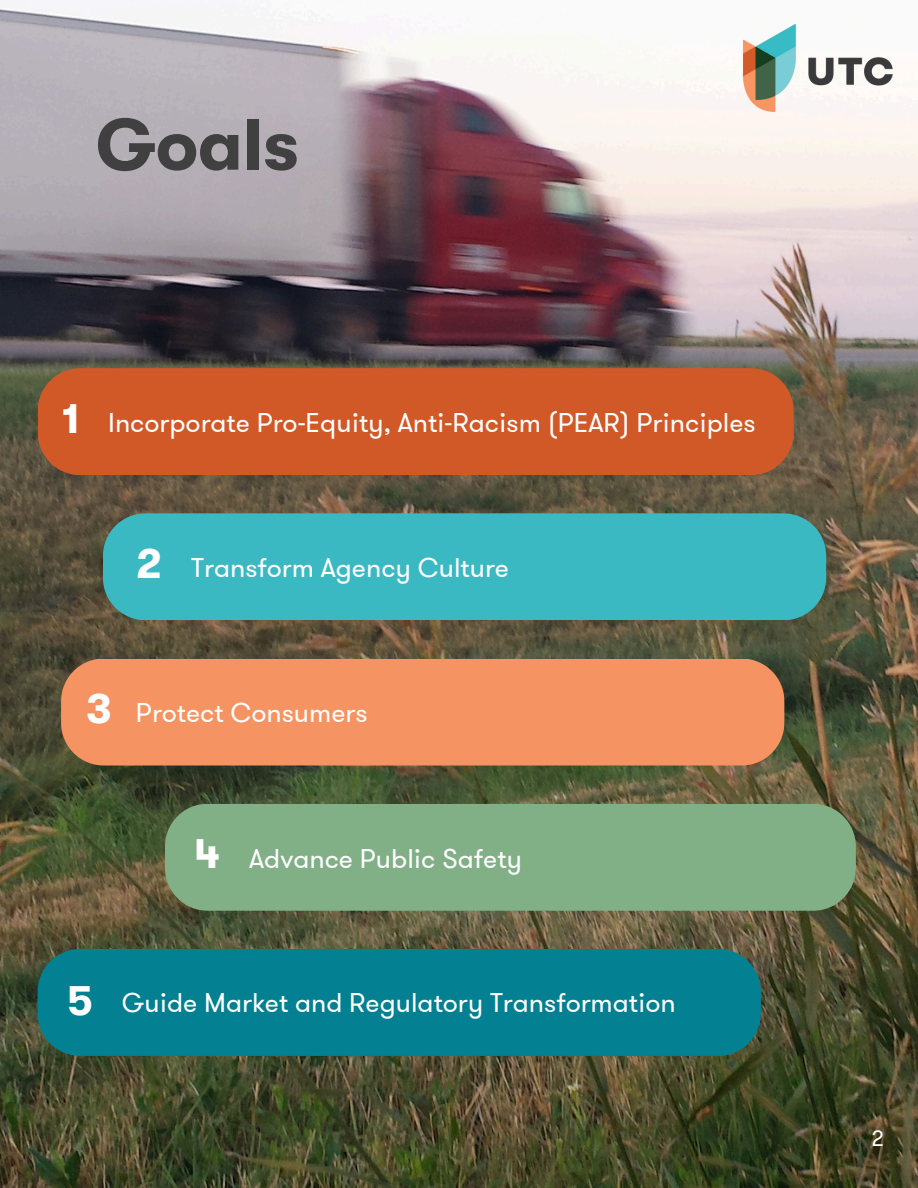
<style>
.page{position:relative;width:918px;height:1188px;background:#fff}
.page>*{position:absolute;margin:0;border:0;box-sizing:border-box;transform-origin:0 0}
.t1{font:700 72px "GT Walsheim";color:#404041}
.t2{font:700 42px "GT Walsheim";color:#fff}
.t3{font:27px "GT Walsheim";color:#fff}
.t4{font:22.5px "GT Walsheim";color:#fff}
</style>
<div class="page">
<img style="left:0;top:9px;width:918px;height:1179px">
<div style="left:38px;top:368px;width:755px;height:107px;background:#d15928;border-radius:43px"></div>
<div style="left:103px;top:513px;width:723px;height:107px;background:#3bb9c3;border-radius:43px"></div>
<div style="left:61px;top:659px;width:723px;height:107px;background:#f69362;border-radius:43px"></div>
<div style="left:165px;top:804px;width:691px;height:107px;background:#81b087;border-radius:43px"></div>
<div style="left:38px;top:949px;width:723px;height:107px;background:#038091;border-radius:43px"></div>
<img style="left:707px;top:9px;width:211px;height:132px">
<p class="t1" style="left:96px;top:105px;width:204px">Goals</p>
<p class="t2" style="left:62px;top:395px;width:20px">1</p>
<p class="t3" style="left:108px;top:406px;width:649px">Incorporate Pro-Equity, Anti-Racism (PEAR) Principles</p>
<p class="t2" style="left:136px;top:540px;width:27px">2</p>
<p class="t3" style="left:191px;top:550px;width:319px">Transform Agency Culture</p>
<p class="t2" style="left:87px;top:685px;width:27px">3</p>
<p class="t3" style="left:136px;top:696px;width:233px">Protect Consumers</p>
<p class="t2" style="left:195px;top:830px;width:27px">4</p>
<p class="t3" style="left:249px;top:841px;width:274px">Advance Public Safety</p>
<p class="t2" style="left:67px;top:977px;width:27px">5</p>
<p class="t3" style="left:122px;top:985px;width:555px">Guide Market and Regulatory Transformation</p>
<p class="t4" style="left:872px;top:1124px;width:13px">2</p>
</div>
